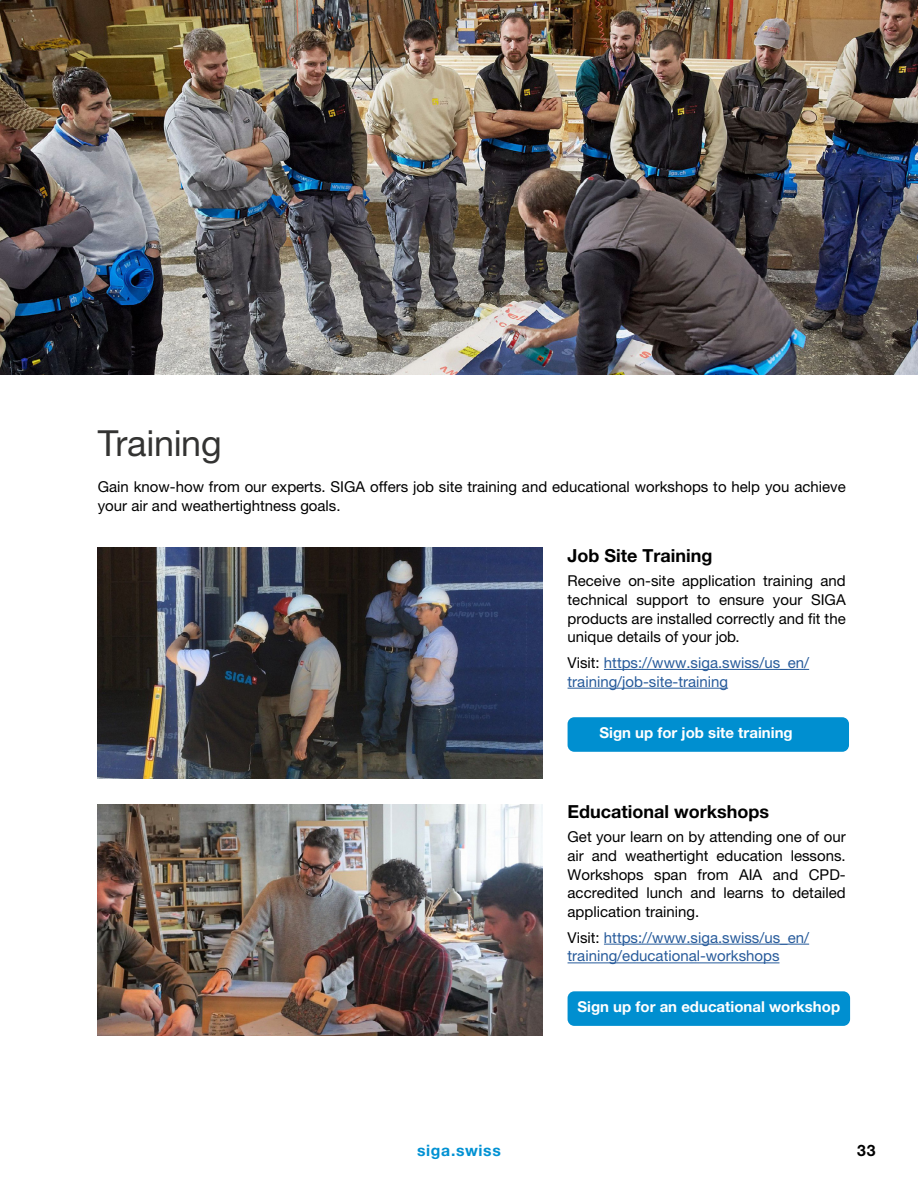
<style>
.page{position:relative;width:918px;height:1188px;background:#fff}
.page>*{position:absolute;margin:0;border:0;box-sizing:border-box;transform-origin:0 0}
.t1{font:36px "Helvetica Neue LT Pro";letter-spacing:-.01em;color:#333332}
.t2{font:700 18px "Helvetica Neue LT Pro";color:#000}
.t3{font:700 15.75px "Helvetica Neue LT Pro";letter-spacing:.04em;color:#0091d3}
.t4{font:700 15.75px "Helvetica Neue LT Pro";color:#000}
.t5{font:15px/18.8px "Helvetica Neue LT Pro";color:#000;text-align:justify}
.t6{font:15px/18.8px "Helvetica Neue LT Pro";color:#275b9b}
.t7{font:700 15px "Helvetica Neue LT Pro";color:#fff}
.s1{color:#000}
</style>
<div class="page">
<img style="left:98px;top:547px;width:444px;height:232px">
<img style="left:98px;top:804px;width:444px;height:232px">
<img style="left:0;top:1px;width:918px;height:373px">
<hr style="left:604px;top:669px;width:205px;height:1px;background:#275b9b">
<hr style="left:568px;top:688px;width:160px;height:1px;background:#275b9b">
<hr style="left:604px;top:944px;width:205px;height:1px;background:#275b9b">
<hr style="left:568px;top:963px;width:212px;height:1px;background:#275b9b">
<div style="left:568px;top:717px;width:281px;height:35px;background:#008fd0;border-radius:7px"></div>
<div style="left:568px;top:991px;width:282px;height:35px;background:#008fd0;border-radius:7px"></div>
<h1 class="t1" style="left:98px;top:422px;width:125px">Training</h1>
<p class="t5" style="left:98px;top:477px;width:749px">Gain know-how from our experts. SIGA offers job site training and educational workshops to help you achieve your air and weathertightness goals.</p>
<p class="t2" style="left:568px;top:544px;width:146px">Job Site Training</p>
<p class="t5" style="left:568px;top:571px;width:280px">Receive on-site application training and technical support to ensure your SIGA products are installed correctly and fit the unique details of your job.</p>
<p class="t6" style="left:568px;top:653px;width:243px"><span class="s1">Visit:</span> https://www.siga.swiss/us_en/ training/job-site-training</p>
<p class="t7" style="left:599px;top:723px;width:195px">Sign up for job site training</p>
<p class="t2" style="left:568px;top:800px;width:203px">Educational workshops</p>
<p class="t5" style="left:568px;top:827px;width:280px">Get your learn on by attending one of our air and weathertight education lessons.<br>Workshops span from AIA and CPD&shy;accredited lunch and learns to detailed application training.</p>
<p class="t6" style="left:568px;top:928px;width:243px"><span class="s1">Visit:</span> https://www.siga.swiss/us_en/ training/educational-workshops</p>
<p class="t7" style="left:577px;top:997px;width:264px">Sign up for an educational workshop</p>
<p class="t3" style="left:417px;top:1141px;width:85px">siga.swiss</p>
<p class="t4" style="left:857px;top:1141px;width:20px">33</p>
</div>
